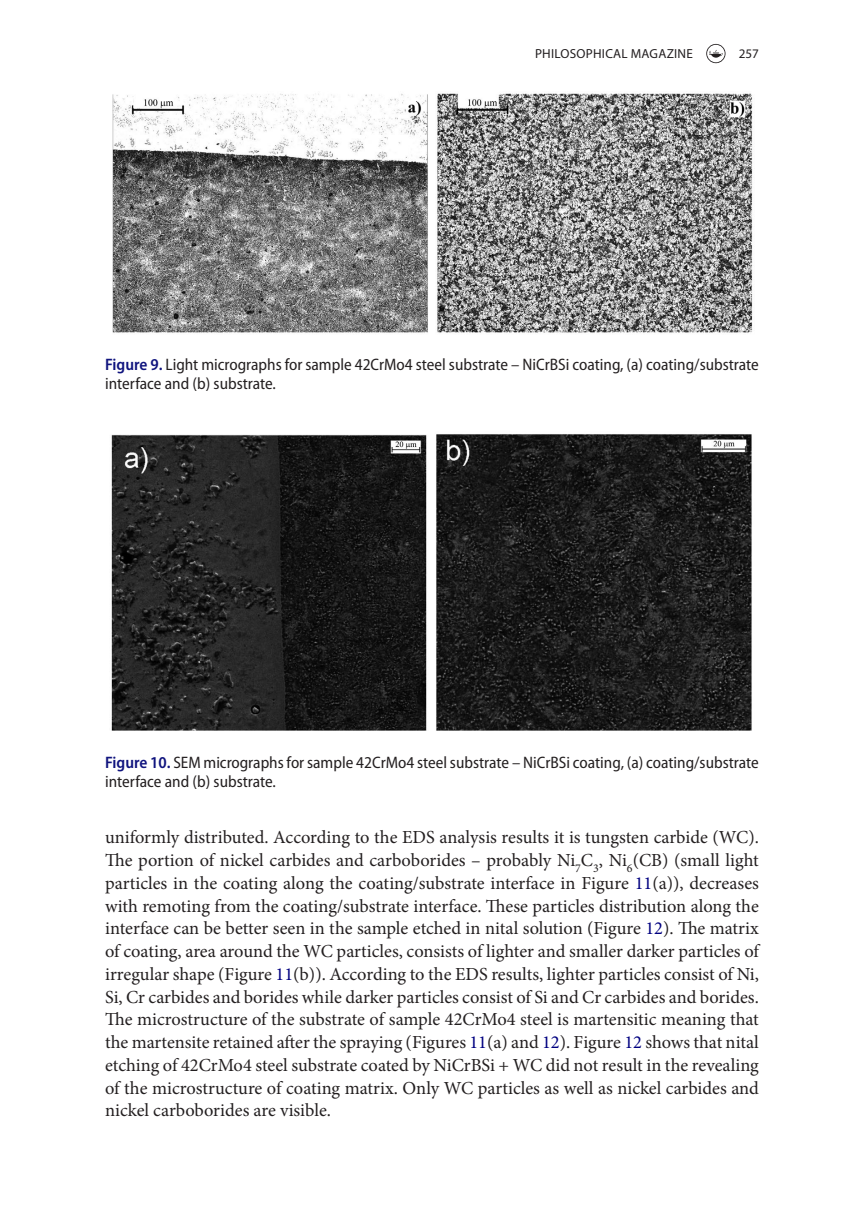
<style>
.page{position:relative;width:864px;height:1231px;background:#fff}
.page>*{position:absolute;margin:0;border:0;box-sizing:border-box;transform-origin:0 0}
.t1{font:18.38px/22.8px "Minion Pro";color:#231f20;text-align:justify}
.t2{font:semi-condensed 16.62px/19.2px "Myriad Pro";color:#231f20}
.t3{font:13.12px "Myriad Pro";letter-spacing:.02em;color:#231f20}
.s1{font-weight:600;color:#10147e}
.s2{color:#000080}
</style>
<div class="page">
<svg style="left:706px;top:44px;width:19px;height:19px"></svg>
<img style="left:112px;top:93px;width:641px;height:240px">
<img style="left:111px;top:434px;width:641px;height:297px">
<p class="t3" style="left:535px;top:45px;width:159px">PHILOSOPHICAL MAGAZINE</p>
<p class="t3" style="left:738px;top:45px;width:22px">257</p>
<p class="t2" style="left:105px;top:355px;width:655px"><span class="s1">Figure 9.</span> Light micrographs for sample 42CrMo4 steel substrate – NiCrBSi coating, (a) coating/substrate interface and (b) substrate.</p>
<p class="t2" style="left:105px;top:753px;width:655px"><span class="s1">Figure 10.</span> SEM micrographs for sample 42CrMo4 steel substrate – NiCrBSi coating, (a) coating/substrate interface and (b) substrate.</p>
<p class="t1" style="left:105px;top:826px;width:655px">uniformly distributed. According to the EDS analysis results it is tungsten carbide (WC).<br>The portion of nickel carbides and carboborides – probably Ni<sub>7</sub>C<sub>3</sub>, Ni<sub>6</sub>(CB) (small light particles in the coating along the coating/substrate interface in Figure <span class="s2">11</span>(a)), decreases with remoting from the coating/substrate interface. These particles distribution along the interface can be better seen in the sample etched in nital solution (Figure <span class="s2">12</span>). The matrix of coating, area around the WC particles, consists of lighter and smaller darker particles of irregular shape (Figure <span class="s2">11</span>(b)). According to the EDS results, lighter particles consist of Ni, Si, Cr carbides and borides while darker particles consist of Si and Cr carbides and borides.<br>The microstructure of the substrate of sample 42CrMo4 steel is martensitic meaning that the martensite retained after the spraying (Figures <span class="s2">11</span>(a) and <span class="s2">12</span>). Figure <span class="s2">12</span> shows that nital etching of 42CrMo4 steel substrate coated by NiCrBSi + WC did not result in the revealing of the microstructure of coating matrix. Only WC particles as well as nickel carbides and nickel carboborides are visible.</p>
</div>
